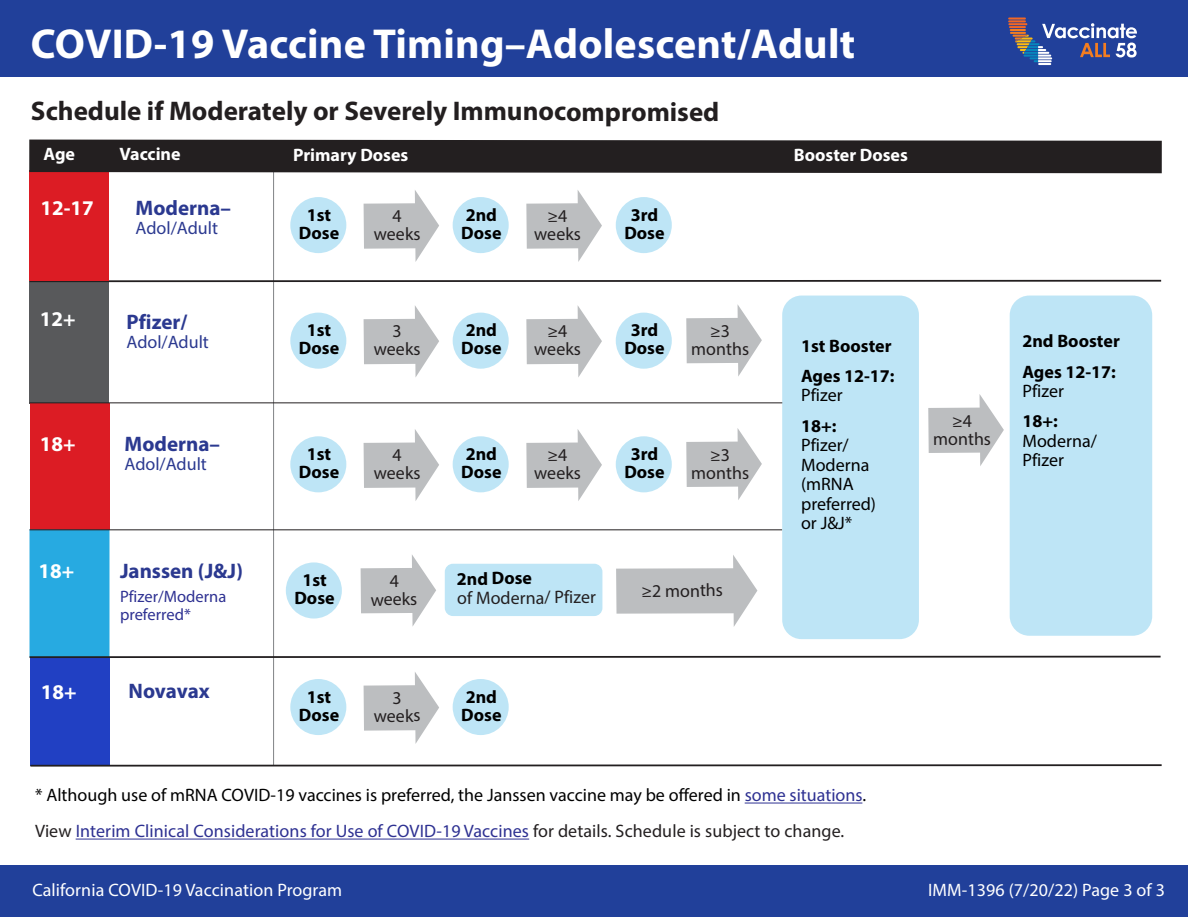
<style>
.page{position:relative;width:1188px;height:917px;background:#fff}
.page>*{position:absolute;margin:0;border:0;box-sizing:border-box;transform-origin:0 0}
.t1{font:700 42px "Myriad Pro";letter-spacing:.005em;color:#fff}
.t2{font:700 27px "Myriad Pro";color:#231f20}
.t3{font:700 21px "Myriad Pro";color:#2b3990}
.t4{font:700 21px "Myriad Pro";color:#fff}
.t5{font:18px/19.5px "Myriad Pro";color:#000}
.t6{font:700 18px/18px "Myriad Pro";color:#000;text-align:center}
.t7{font:18px/18px "Myriad Pro";color:#231f20;text-align:center}
.t8{font:18px "Myriad Pro";letter-spacing:.005em;color:#fff}
.t9{font:700 18px "Myriad Pro";color:#fff}
.t10{font:18px "Myriad Pro";color:#2b3990}
.t11{font:16.5px/18px "Myriad Pro";color:#2e3192}
.s1{color:#2e3192}
.s2{color:#231f20}
</style>
<div class="page">
<hr style="left:744px;top:802px;width:118px;height:1px;background:#2e3192">
<hr style="left:76px;top:838px;width:453px;height:1px;background:#2e3192">
<hr style="left:273px;top:168px;width:1px;height:596px;background:#808285">
<div style="left:30px;top:281px;width:79px;height:122px;background:#58595b"></div>
<svg style="left:29px;top:279px;width:1133px;height:4px"></svg>
<div style="left:30px;top:170px;width:79px;height:110px;background:#dc1c24"></div>
<svg style="left:363px;top:306px;width:76px;height:71px"></svg>
<svg style="left:526px;top:305px;width:76px;height:72px"></svg>
<svg style="left:360px;top:555px;width:76px;height:71px"></svg>
<svg style="left:686px;top:304px;width:76px;height:72px"></svg>
<svg style="left:616px;top:555px;width:141px;height:71px"></svg>
<svg style="left:928px;top:394px;width:75px;height:72px"></svg>
<div style="left:445px;top:563px;width:157px;height:52px;background:#bee5f6;border-radius:8px"></div>
<div style="left:782px;top:295px;width:137px;height:344px;background:#bee5f6;border-radius:19px"></div>
<div style="left:1009px;top:295px;width:143px;height:340px;background:#bee5f6;border-radius:20px"></div>
<div style="left:0;top:0;width:1187px;height:77px;background:#21409a"></div>
<svg style="left:1008px;top:17px;width:129px;height:48px"></svg>
<div style="left:0;top:865px;width:1188px;height:51px;background:#21409a"></div>
<div style="left:290px;top:312px;width:56px;height:56px;background:#bee5f6;border-radius:50%"></div>
<div style="left:452px;top:312px;width:57px;height:56px;background:#bee5f6;border-radius:50%"></div>
<svg style="left:363px;top:672px;width:76px;height:71px"></svg>
<div style="left:290px;top:678px;width:56px;height:56px;background:#bee5f6;border-radius:50%"></div>
<div style="left:452px;top:678px;width:57px;height:56px;background:#bee5f6;border-radius:50%"></div>
<div style="left:616px;top:312px;width:56px;height:56px;background:#bee5f6;border-radius:50%"></div>
<svg style="left:363px;top:190px;width:76px;height:72px"></svg>
<svg style="left:526px;top:190px;width:76px;height:72px"></svg>
<div style="left:290px;top:197px;width:56px;height:56px;background:#bee5f6;border-radius:50%"></div>
<div style="left:452px;top:197px;width:57px;height:56px;background:#bee5f6;border-radius:50%"></div>
<div style="left:616px;top:197px;width:56px;height:56px;background:#bee5f6;border-radius:50%"></div>
<svg style="left:363px;top:429px;width:76px;height:72px"></svg>
<svg style="left:526px;top:429px;width:76px;height:72px"></svg>
<svg style="left:686px;top:428px;width:76px;height:72px"></svg>
<div style="left:290px;top:436px;width:56px;height:56px;background:#bee5f6;border-radius:50%"></div>
<div style="left:286px;top:562px;width:56px;height:56px;background:#bee5f6;border-radius:50%"></div>
<div style="left:452px;top:436px;width:57px;height:56px;background:#bee5f6;border-radius:50%"></div>
<div style="left:616px;top:436px;width:56px;height:56px;background:#bee5f6;border-radius:50%"></div>
<div style="left:30px;top:403px;width:79px;height:126px;background:#dc1c24"></div>
<div style="left:30px;top:529px;width:79px;height:128px;background:#27aae1"></div>
<div style="left:29px;top:139px;width:1132px;height:34px;background:#231f20"></div>
<div style="left:30px;top:657px;width:80px;height:108px;background:#2140c3"></div>
<svg style="left:30px;top:763px;width:1132px;height:4px"></svg>
<hr style="left:29px;top:402px;width:753px;height:1px;background:#231f20">
<hr style="left:29px;top:529px;width:753px;height:1px;background:#231f20">
<svg style="left:29px;top:654px;width:1132px;height:4px"></svg>
<h1 class="t1" style="left:31px;top:17px;width:826px">COVID-19 Vaccine Timing–Adolescent/Adult</h1>
<h2 class="t2" style="left:31px;top:93px;width:690px">Schedule if Moderately or Severely Immunocompromised</h2>
<p class="t9" style="left:43px;top:142px;width:33px">Age</p>
<p class="t9" style="left:119px;top:142px;width:63px">Vaccine</p>
<p class="t9" style="left:293px;top:143px;width:117px">Primary Doses</p>
<p class="t9" style="left:793px;top:143px;width:116px">Booster Doses</p>
<p class="t4" style="left:40px;top:194px;width:55px">12-17</p>
<p class="t4" style="left:40px;top:305px;width:37px">12+</p>
<p class="t3" style="left:136px;top:194px;width:97px">Moderna–</p>
<p class="t10" style="left:136px;top:217px;width:84px">Adol/Adult</p>
<p class="t3" style="left:127px;top:308px;width:62px">Pfizer/</p>
<p class="t10" style="left:127px;top:331px;width:84px">Adol/Adult</p>
<p class="t4" style="left:40px;top:430px;width:37px">18+</p>
<p class="t3" style="left:124px;top:429px;width:97px">Moderna–</p>
<p class="t10" style="left:124px;top:452px;width:84px">Adol/Adult</p>
<p class="t4" style="left:38px;top:556px;width:37px">18+</p>
<p class="t3" style="left:120px;top:556px;width:124px">Janssen (J&amp;J)</p>
<p class="t11" style="left:120px;top:586px;width:108px">Pfizer/Moderna preferred*</p>
<p class="t4" style="left:41px;top:677px;width:37px">18+</p>
<p class="t3" style="left:129px;top:677px;width:83px">Novavax</p>
<p class="t6" style="left:299px;top:205px;width:42px">1st<br>Dose</p>
<p class="t6" style="left:461px;top:205px;width:42px;text-align:left">2nd<br>Dose</p>
<p class="t6" style="left:624px;top:205px;width:42px">3rd<br>Dose</p>
<p class="t7" style="left:373px;top:207px;width:48px;rotate:-1deg">4 weeks</p>
<p class="t7" style="left:533px;top:207px;width:48px;rotate:-1deg">≥4 weeks</p>
<p class="t6" style="left:299px;top:320px;width:42px">1st<br>Dose</p>
<p class="t6" style="left:461px;top:320px;width:42px;text-align:left">2nd<br>Dose</p>
<p class="t6" style="left:624px;top:320px;width:42px">3rd<br>Dose</p>
<p class="t7" style="left:373px;top:322px;width:48px;rotate:-1deg">3 weeks</p>
<p class="t7" style="left:533px;top:322px;width:48px;rotate:-1deg">≥4 weeks</p>
<p class="t7" style="left:690px;top:322px;width:59px;rotate:-1deg">≥3 months</p>
<p class="t6" style="left:299px;top:444px;width:42px">1st<br>Dose</p>
<p class="t6" style="left:461px;top:444px;width:42px;text-align:left">2nd<br>Dose</p>
<p class="t6" style="left:624px;top:444px;width:42px">3rd<br>Dose</p>
<p class="t7" style="left:373px;top:446px;width:48px;rotate:-1deg">4 weeks</p>
<p class="t7" style="left:533px;top:446px;width:48px;rotate:-1deg">≥4 weeks</p>
<p class="t7" style="left:690px;top:446px;width:59px;rotate:-1deg">≥3 months</p>
<p class="t6" style="left:294px;top:570px;width:42px">1st<br>Dose</p>
<p class="t7" style="left:370px;top:572px;width:48px;rotate:-1deg">4 weeks</p>
<p class="t6" style="left:457px;top:569px;width:77px;rotate:-1deg">2nd Dose</p>
<p class="t7" style="left:457px;top:589px;width:140px;rotate:-1deg">of Moderna/ Pfizer</p>
<p class="t7" style="left:641px;top:581px;width:83px;rotate:-1deg">≥2 months</p>
<p class="t6" style="left:299px;top:686px;width:42px">1st<br>Dose</p>
<p class="t6" style="left:461px;top:686px;width:42px;text-align:left">2nd<br>Dose</p>
<p class="t7" style="left:373px;top:688px;width:48px;rotate:-1deg">3 weeks</p>
<p class="t6" style="left:801px;top:330px;width:95px;line-height:30px;text-align:left">1st Booster<br>Ages 12-17:</p>
<p class="t5" style="left:801px;top:385px;width:43px">Pfizer</p>
<p class="t6" style="left:801px;top:415px;width:37px">18+:</p>
<p class="t5" style="left:801px;top:435px;width:76px">Pfizer/<br>Moderna (mRNA preferred) or J&amp;J*</p>
<p class="t5" style="left:35px;top:776px;width:832px;line-height:36px">* Although use of mRNA COVID-19 vaccines is preferred, the Janssen vaccine may be offered in <span class="s1">some situations</span>.<br><span class="s2">View</span> <span class="s1">Interim Clinical Considerations for Use of COVID-19 Vaccines</span> <span class="s2">for details. Schedule is subject to change.</span></p>
<p class="t7" style="left:932px;top:412px;width:59px;rotate:-1deg">≥4 months</p>
<p class="t6" style="left:1022px;top:325px;width:99px;line-height:30px;text-align:left">2nd Booster<br>Ages 12-17:</p>
<p class="t5" style="left:1022px;top:381px;width:43px">Pfizer</p>
<p class="t6" style="left:1022px;top:411px;width:37px">18+:</p>
<p class="t5" style="left:1022px;top:430px;width:76px">Moderna/<br>Pfizer</p>
<p class="t8" style="left:32px;top:878px;width:311px">California COVID-19 Vaccination Program</p>
<p class="t8" style="left:928px;top:878px;width:238px">IMM-1396 (7/20/22) Page 3 of 3</p>
</div>
